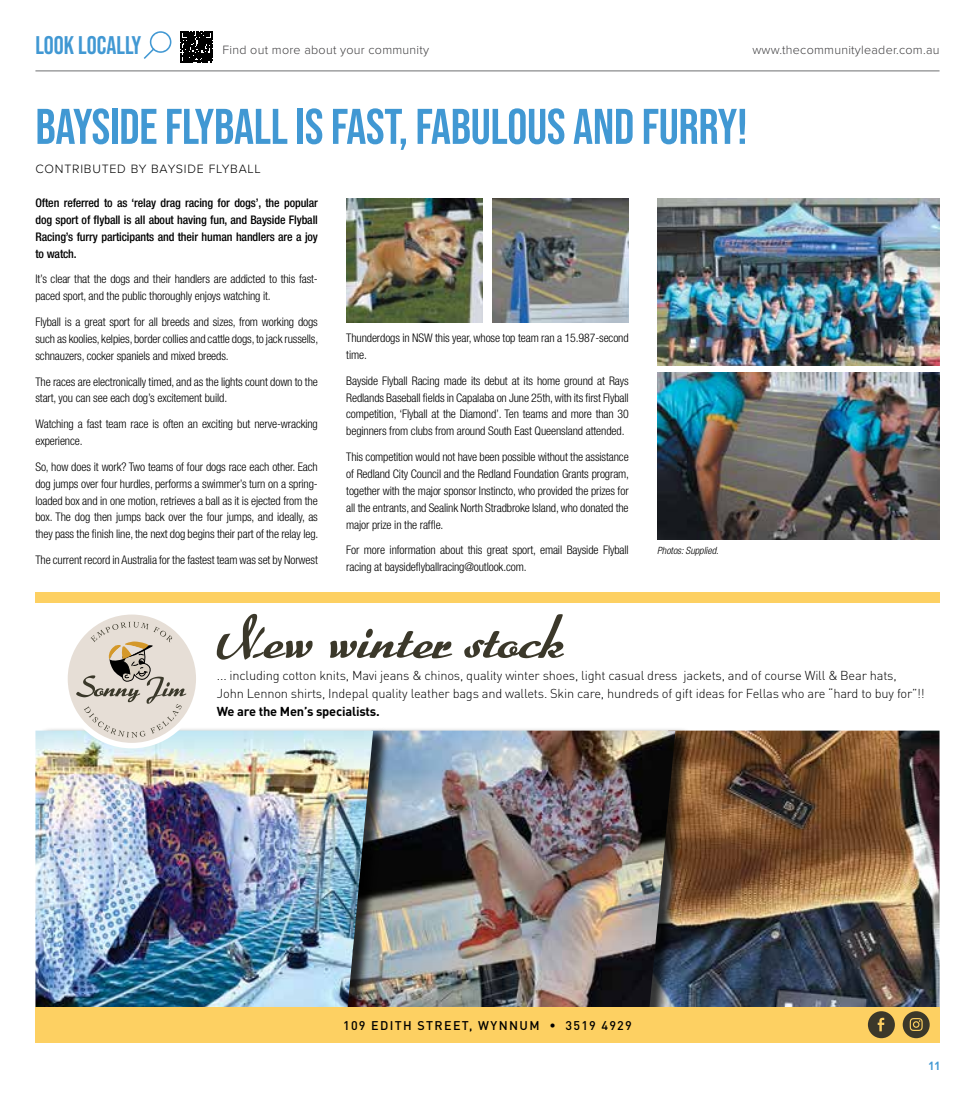
<style>
.page{position:relative;width:975px;height:1099px;background:#fff}
.page>*{position:absolute;margin:0;border:0;box-sizing:border-box;transform-origin:0 0}
.t1{font:60.25px "Rumburak";color:#3b382a}
.t2{font:50px "Bebas Neue";letter-spacing:-.005em;color:#4198d3}
.t3{font:25.5px "Bebas Neue";color:#4198d3}
.t4{font:300 12.75px/18.1px "DIN Pro";letter-spacing:-.015em;color:#000}
.t5{font:700 12.75px "DIN Pro";letter-spacing:-.015em;color:#000}
.t6{font:300 12.5px "Proxima Nova";letter-spacing:.02em;color:#414042}
.t7{font:500 12.5px "DIN Pro";letter-spacing:.11em;color:#000}
.t8{font:300 12.5px "Proxima Nova";letter-spacing:.06em;color:#000}
.t9{font:600 12.5px "Proxima Nova";color:#4198d3}
.t10{font:300 condensed 11.88px/16.9px "Helvetica Neue LT Pro";letter-spacing:-.01em;color:#000}
.t11{font:500 condensed 11.88px/16.9px "Helvetica Neue LT Pro";letter-spacing:-.01em;color:#000;text-align:justify}
.t12{font:italic 300 condensed 10px "Helvetica Neue LT Pro";color:#000}
</style>
<div class="page">
<hr style="left:35px;top:70px;width:904px;height:1px;background:#6d6e71">
<svg style="left:144px;top:31px;width:27px;height:28px"></svg>
<svg style="left:180px;top:31px;width:33px;height:32px"></svg>
<svg style="left:181px;top:32px;width:31px;height:31px"></svg>
<img style="left:692px;top:730px;width:247px;height:276px">
<div style="left:346px;top:727px;width:346px;height:311px;background:#000;opacity:.75"></div>
<img style="left:390px;top:730px;width:285px;height:276px">
<div style="left:38px;top:727px;width:352px;height:311px;background:#000;opacity:.75"></div>
<img style="left:35px;top:730px;width:338px;height:276px">
<div style="left:35px;top:1006px;width:904px;height:36px;background:#fdd062"></div>
<div style="left:35px;top:592px;width:904px;height:11px;background:#fdd062"></div>
<div style="left:902px;top:1011px;width:27px;height:27px;background:#3b382a;border-radius:50%"></div>
<svg style="left:909px;top:1018px;width:13px;height:12px"></svg>
<div style="left:867px;top:1011px;width:27px;height:27px;background:#3b382a;border-radius:50%"></div>
<svg style="left:877px;top:1017px;width:7px;height:14px"></svg>
<svg style="left:65px;top:611px;width:134px;height:134px"></svg>
<svg style="left:76px;top:621px;width:110px;height:116px;background:#d4ccc3"></svg>
<div style="left:62px;top:609px;width:139px;height:139px;border:6px solid #fff;border-radius:50%"></div>
<img style="left:657px;top:198px;width:282px;height:167px">
<img style="left:657px;top:372px;width:282px;height:167px">
<img style="left:346px;top:198px;width:136px;height:124px">
<img style="left:493px;top:198px;width:135px;height:124px">
<h3 class="t3" style="left:35px;top:31px;width:107px">LOOK LOCALLY</h3>
<p class="t6" style="left:222px;top:40px;width:208px">Find out more about your community</p>
<p class="t6" style="left:752px;top:40px;width:189px">www.thecommunityleader.com.au</p>
<h2 class="t2" style="left:35px;top:98px;width:713px">BAYSIDE FLYBALL IS FAST, FABULOUS AND FURRY!</h2>
<p class="t8" style="left:35px;top:159px;width:227px">CONTRIBUTED BY BAYSIDE FLYBALL</p>
<p class="t11" style="left:35px;top:194px;width:284px">Often referred to as ‘relay drag racing for dogs’, the popular dog sport of flyball is all about having fun, and Bayside Flyball Racing’s furry participants and their human handlers are a joy to watch.</p>
<p class="t10" style="left:35px;top:271px;width:284px">It’s clear that the dogs and their handlers are addicted to this fast&shy;paced sport, and the public thoroughly enjoys watching it.</p>
<p class="t10" style="left:35px;top:313px;width:284px;text-align:justify">Flyball is a great sport for all breeds and sizes, from working dogs such as koolies, kelpies, border collies and cattle dogs, to jack russells, schnauzers, cocker spaniels and mixed breeds.</p>
<p class="t10" style="left:35px;top:373px;width:284px">The races are electronically timed, and as the lights count down to the start, you can see each dog’s excitement build.</p>
<p class="t10" style="left:35px;top:415px;width:284px">Watching a fast team race is often an exciting but nerve-wracking experience.</p>
<p class="t10" style="left:35px;top:458px;width:284px;text-align:justify">So, how does it work? Two teams of four dogs race each other. Each dog jumps over four hurdles, performs a swimmer’s turn on a spring&shy;loaded box and in one motion, retrieves a ball as it is ejected from the box. The dog then jumps back over the four jumps, and ideally, as they pass the finish line, the next dog begins their part of the relay leg.</p>
<p class="t10" style="left:35px;top:551px;width:284px">The current record in Australia for the fastest team was set by Norwest</p>
<p class="t10" style="left:346px;top:329px;width:284px">Thunderdogs in NSW this year, whose top team ran a 15.987-second time.</p>
<p class="t10" style="left:346px;top:372px;width:284px;text-align:justify">Bayside Flyball Racing made its debut at its home ground at Rays Redlands Baseball fields in Capalaba on June 25th, with its first Flyball competition, ‘Flyball at the Diamond’. Ten teams and more than 30 beginners from clubs from around South East Queensland attended.</p>
<p class="t10" style="left:346px;top:448px;width:284px;text-align:justify">This competition would not have been possible without the assistance of Redland City Council and the Redland Foundation Grants program, together with the major sponsor Instincto, who provided the prizes for all the entrants, and Sealink North Stradbroke Island, who donated the major prize in the raffle.</p>
<p class="t10" style="left:346px;top:541px;width:284px">For more information about this great sport, email Bayside Flyball racing at baysideflyballracing@outlook.com.</p>
<h1 class="t1" style="left:217px;top:600px;width:348px">New winter stock</h1>
<p class="t12" style="left:657px;top:544px;width:63px">Photos: Supplied.</p>
<p class="t4" style="left:217px;top:665px;width:709px">... including cotton knits, Mavi jeans &amp; chinos, quality winter shoes, light casual dress jackets, and of course Will &amp; Bear hats,<br>John Lennon shirts, Indepal quality leather bags and wallets. Skin care, hundreds of gift ideas for Fellas who are “hard to buy for”!!</p>
<p class="t5" style="left:217px;top:701px;width:164px">We are the Men’s specialists.</p>
<p class="t7" style="left:343px;top:1015px;width:290px">109 EDITH STREET, WYNNUM • 3519 4929</p>
<p class="t9" style="left:928px;top:1056px;width:12px">11</p>
</div>
